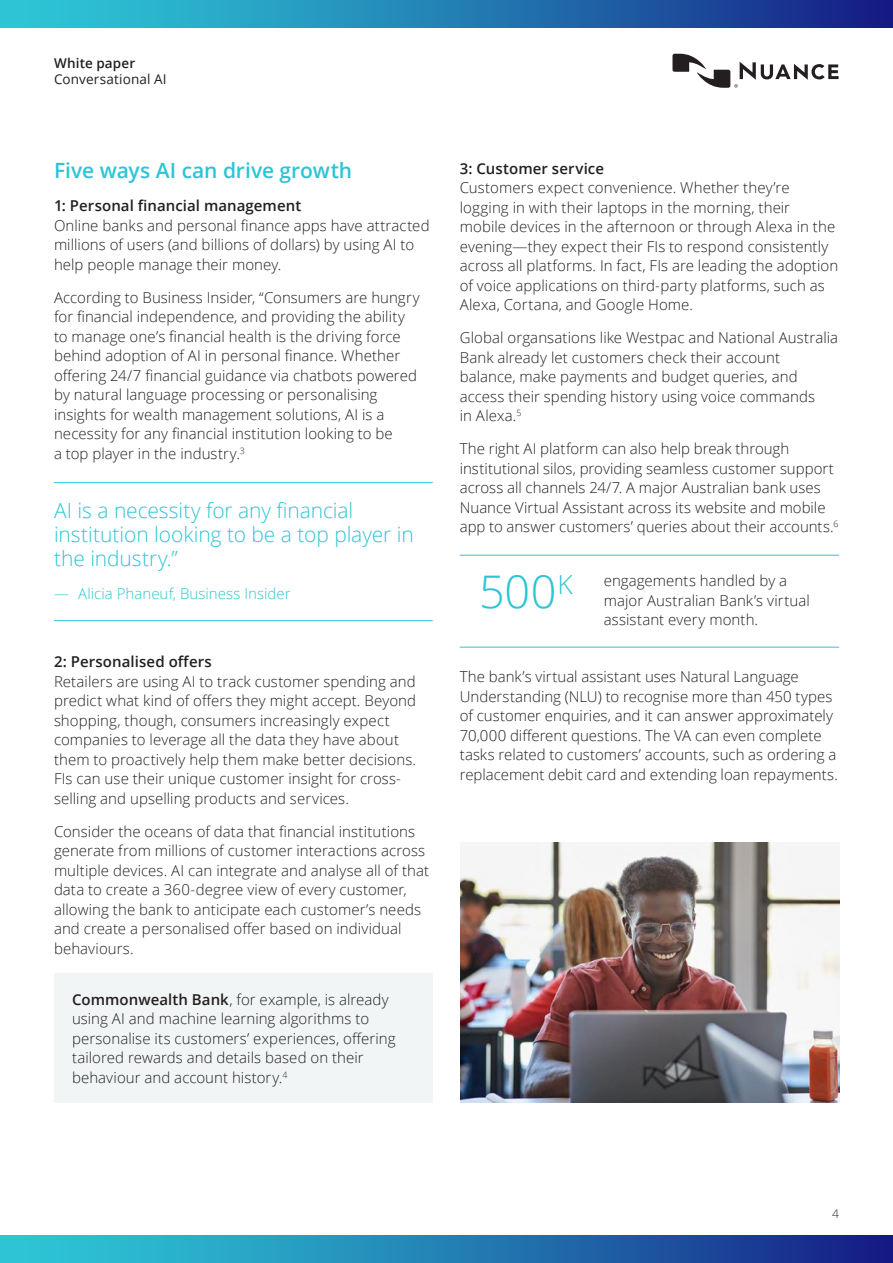
<style>
.page{position:relative;width:893px;height:1263px;background:#fff}
.page>*{position:absolute;margin:0;border:0;box-sizing:border-box;transform-origin:0 0}
.t1{font:300 45px "Open Sans";color:#2cc5d5}
.t2{font:300 21px/24px "Open Sans";letter-spacing:-.005em;color:#2cc5d5}
.t3{font:600 21px "Open Sans";letter-spacing:-.005em;color:#2cc5d5}
.t4{font:300 15px/19.5px "Open Sans";letter-spacing:.005em;color:#241f1f}
.t5{font:600 15px "Open Sans";letter-spacing:.005em;color:#241f1f}
.t6{font:300 15px "Open Sans";letter-spacing:.005em;color:#2cc5d5}
.t7{font:13.5px "Open Sans";letter-spacing:.01em;color:#241f1f}
.t8{font:600 13.5px "Open Sans";letter-spacing:.01em;color:#241f1f}
.t9{font:300 12px "Open Sans";color:#241f1f}
.s1{font-weight:600}
</style>
<div class="page">
<div style="left:0;top:1236px;width:893px;height:27px;background:linear-gradient(to right,#2fd4dd,#162287)"></div>
<svg style="left:672px;top:54px;width:167px;height:34px"></svg>
<div style="left:0;top:0;width:893px;height:27px;background:linear-gradient(to right,#2fd4dd,#162287)"></div>
<div style="left:54px;top:973px;width:379px;height:129px;background:#f1f5f5"></div>
<img style="left:460px;top:842px;width:379px;height:260px">
<hr style="left:54px;top:482px;width:379px;height:1px;background:#2cc5d5">
<hr style="left:54px;top:620px;width:379px;height:1px;background:#2cc5d5">
<hr style="left:460px;top:555px;width:379px;height:1px;background:#2cc5d5">
<hr style="left:460px;top:647px;width:379px;height:1px;background:#2cc5d5">
<p class="t8" style="left:54px;top:54px;width:83px">White paper</p>
<p class="t7" style="left:54px;top:70px;width:114px">Conversational AI</p>
<h2 class="t3" style="left:54px;top:156px;width:300px">Five ways AI can drive growth</h2>
<p class="t5" style="left:54px;top:195px;width:249px">1: Personal financial management</p>
<p class="t4" style="left:54px;top:215px;width:377px">Online banks and personal finance apps have attracted millions of users (and billions of dollars) by using AI to help people manage their money.</p>
<p class="t4" style="left:54px;top:287px;width:367px">According to Business Insider, “Consumers are hungry for financial independence, and providing the ability to manage one’s financial health is the driving force behind adoption of AI in personal finance. Whether offering 24/7 financial guidance via chatbots powered by natural language processing or personalising insights for wealth management solutions, AI is a necessity for any financial institution looking to be<br>a top player in the industry.<sup>3</sup></p>
<h2 class="t2" style="left:54px;top:498px;width:361px">AI is a necessity for any financial institution looking to be a top player in the industry.”</h2>
<p class="t6" style="left:54px;top:583px;width:238px">— Alicia Phaneuf, Business Insider</p>
<p class="t5" style="left:54px;top:651px;width:159px">2: Personalised offers</p>
<p class="t4" style="left:54px;top:671px;width:364px">Retailers are using AI to track customer spending and predict what kind of offers they might accept. Beyond shopping, though, consumers increasingly expect companies to leverage all the data they have about them to proactively help them make better decisions.<br>FIs can use their unique customer insight for cross&shy;selling and upselling products and services.</p>
<p class="t4" style="left:54px;top:821px;width:377px">Consider the oceans of data that financial institutions generate from millions of customer interactions across multiple devices. AI can integrate and analyse all of that data to create a 360-degree view of every customer, allowing the bank to anticipate each customer’s needs and create a personalised offer based on individual behaviours.</p>
<p class="t4" style="left:72px;top:989px;width:325px"><span class="s1">Commonwealth Bank</span>, for example, is already using AI and machine learning algorithms to personalise its customers’ experiences, offering tailored rewards and details based on their behaviour and account history.<sup>4</sup></p>
<p class="t5" style="left:460px;top:158px;width:146px">3: Customer service</p>
<p class="t4" style="left:460px;top:177px;width:380px">Customers expect convenience. Whether they’re logging in with their laptops in the morning, their mobile devices in the afternoon or through Alexa in the evening—they expect their FIs to respond consistently across all platforms. In fact, FIs are leading the adoption of voice applications on third-party platforms, such as Alexa, Cortana, and Google Home.</p>
<p class="t4" style="left:460px;top:327px;width:380px">Global organsations like Westpac and National Australia Bank already let customers check their account balance, make payments and budget queries, and access their spending history using voice commands<br>in Alexa.<sup>5</sup></p>
<p class="t4" style="left:460px;top:438px;width:380px">The right AI platform can also help break through institutional silos, providing seamless customer support across all channels 24/7. A major Australian bank uses Nuance Virtual Assistant across its website and mobile app to answer customers’ queries about their accounts.<sup>6</sup></p>
<h1 class="t1" style="left:479px;top:561px;width:95px">500<sup>K</sup></h1>
<p class="t4" style="left:604px;top:571px;width:207px">engagements handled by a major Australian Bank’s virtual assistant every month.</p>
<p class="t4" style="left:460px;top:666px;width:380px">The bank’s virtual assistant uses Natural Language Understanding (NLU) to recognise more than 450 types of customer enquiries, and it can answer approximately 70,000 different questions. The VA can even complete tasks related to customers’ accounts, such as ordering a replacement debit card and extending loan repayments.</p>
<p class="t9" style="left:832px;top:1205px;width:8px">4</p>
</div>
